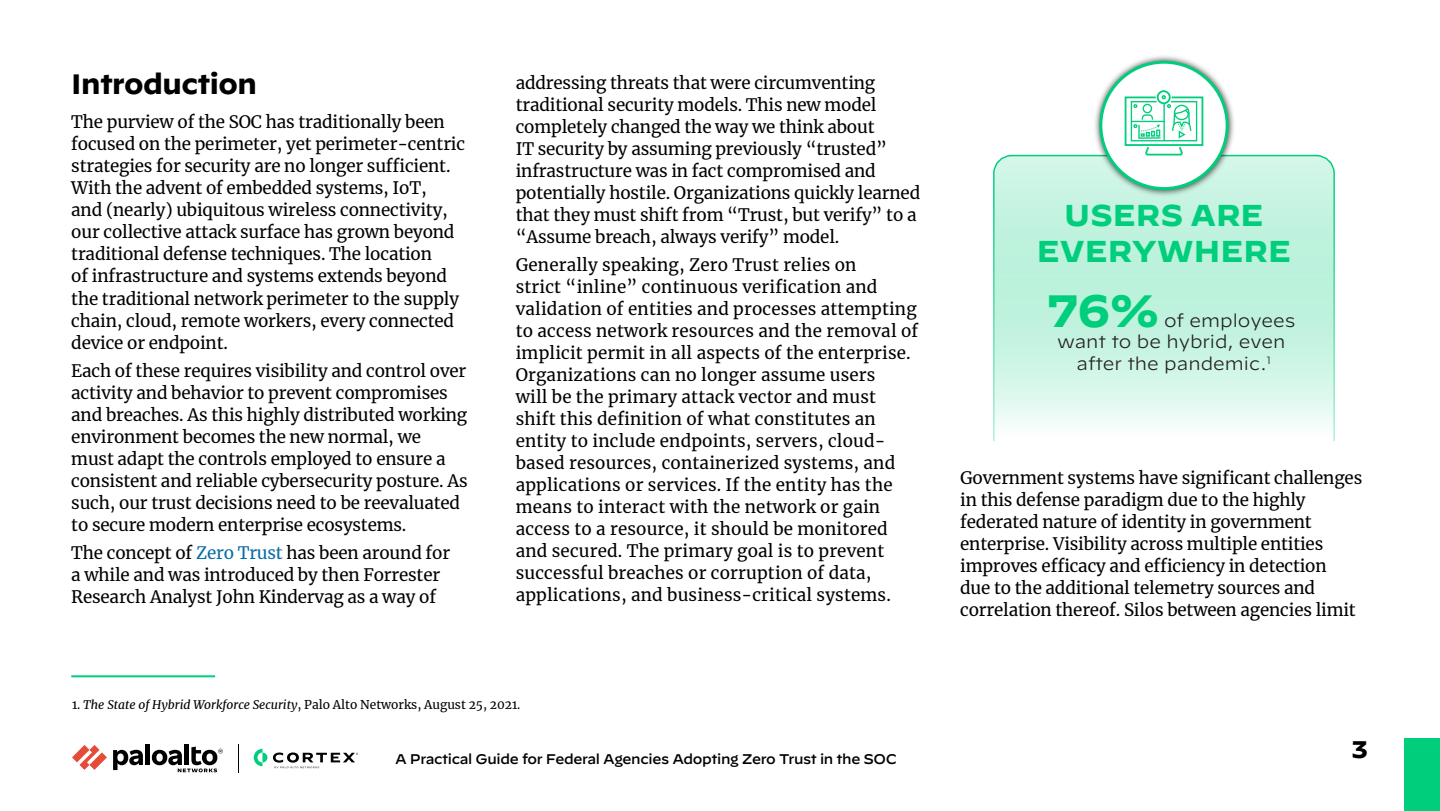
<style>
.page{position:relative;width:1440px;height:811px;background:#fff}
.page>*{position:absolute;margin:0;border:0;box-sizing:border-box;transform-origin:0 0}
.t1{font:700 45.2px "Decimal";color:#00ce7c}
.t2{font:700 30.2px/36.2px "Decimal";color:#00ce7c;text-align:center}
.Heading_1{font:700 28px "Decimal";letter-spacing:-.02em;color:#000}
.t3{font:700 24px "Decimal";color:#000}
.t4{font:300 18px "Decimal";color:#231f20}
.t5{font:17px/22px "Merriweather";letter-spacing:-.01em;color:#000}
.t6{font:17px/22px "Merriweather";letter-spacing:.01em;color:#000}
.t7{font:500 14px "Decimal";letter-spacing:-.025em;color:#000}
.footnote{font:12px "Merriweather";color:#000}
.s1{color:#086ca4}
.s2{font-style:italic}
</style>
<div class="page">
<svg style="left:72px;top:745px;width:35px;height:25px"></svg>
<div style="left:145px;top:744px;width:5px;height:21px;background:#000"></div>
<svg style="left:113px;top:750px;width:30px;height:20px"></svg>
<div style="left:184px;top:744px;width:5px;height:21px;background:#000"></div>
<svg style="left:152px;top:746px;width:71px;height:26px"></svg>
<svg style="left:238px;top:744px;width:1px;height:29px"></svg>
<svg style="left:254px;top:749px;width:13px;height:17px"></svg>
<svg style="left:273px;top:752px;width:85px;height:16px"></svg>
<div style="left:1404px;top:739px;width:36px;height:72px;background:#00ce7c"></div>
<hr style="left:71px;top:675px;width:144px;height:2px;background:#00ce7c">
<svg style="left:993px;top:155px;width:342px;height:285px"></svg>
<img style="left:1090px;top:56px;width:148px;height:143px">
<div style="left:1101px;top:62px;width:126px;height:127px;background:#fff;border-radius:50%"></div>
<div style="left:1099px;top:61px;width:130px;height:129px;border:3px solid #00ce7c;border-radius:50%"></div>
<div style="left:1157px;top:90px;width:14px;height:14px;border:2px solid #00ce7c;border-radius:50%"></div>
<svg style="left:1124px;top:95px;width:80px;height:61px"></svg>
<p class="Heading_1" style="left:71px;top:68px;width:187px">Introduction</p>
<p class="t5" style="left:71px;top:111px;width:395px">The purview of the SOC has traditionally been focused on the perimeter, yet perimeter-centric strategies for security are no longer sufficient.<br>With the advent of embedded systems, IoT,<br>and (nearly) ubiquitous wireless connectivity, our collective attack surface has grown beyond traditional defense techniques. The location<br>of infrastructure and systems extends beyond the traditional network perimeter to the supply chain, cloud, remote workers, every connected device or endpoint.</p>
<p class="t5" style="left:71px;top:359px;width:398px">Each of these requires visibility and control over activity and behavior to prevent compromises and breaches. As this highly distributed working environment becomes the new normal, we must adapt the controls employed to ensure a consistent and reliable cybersecurity posture. As such, our trust decisions need to be reevaluated to secure modern enterprise ecosystems.</p>
<p class="t5" style="left:71px;top:541px;width:380px">The concept of <span class="s1">Zero Trust</span> has been around for a while and was introduced by then Forrester<br>Research Analyst John Kindervag as a way of</p>
<p class="t5" style="left:516px;top:71px;width:406px">addressing threats that were circumventing traditional security models. This new model completely changed the way we think about<br>IT security by assuming previously “trusted” infrastructure was in fact compromised and potentially hostile. Organizations quickly learned that they must shift from “Trust, but verify” to a “Assume breach, always verify” model.</p>
<p class="t6" style="left:516px;top:253px;width:404px">Generally speaking, Zero Trust relies on<br>strict “inline” continuous verification and validation of entities and processes attempting to access network resources and the removal of implicit permit in all aspects of the enterprise.<br>Organizations can no longer assume users<br>will be the primary attack vector and must shift this definition of what constitutes an entity to include endpoints, servers, cloud&shy;based resources, containerized systems, and applications or services. If the entity has the means to interact with the network or gain access to a resource, it should be monitored and secured. The primary goal is to prevent successful breaches or corruption of data, applications, and business-critical systems.</p>
<p class="footnote" style="left:72px;top:696px;width:450px">1. <span class="s2">The State of Hybrid Workforce Security</span>, Palo Alto Networks, August 25, 2021.</p>
<p class="t7" style="left:395px;top:746px;width:503px">A Practical Guide for Federal Agencies Adopting Zero Trust in the SOC</p>
<p class="t2" style="left:1037px;top:197px;width:256px">USERS ARE<br>EVERYWHERE</p>
<p class="t1" style="left:1047px;top:284px;width:114px">76%</p>
<p class="t4" style="left:1164px;top:310px;width:133px">of employees</p>
<p class="t4" style="left:1057px;top:331px;width:230px">want to be hybrid, even</p>
<p class="t4" style="left:1077px;top:353px;width:196px">after the pandemic.<sup>1</sup></p>
<p class="t5" style="left:960px;top:466px;width:404px">Government systems have significant challenges in this defense paradigm due to the highly federated nature of identity in government enterprise. Visibility across multiple entities improves efficacy and efficiency in detection<br>due to the additional telemetry sources and correlation thereof. Silos between agencies limit</p>
<h3 class="t3" style="left:1351px;top:736px;width:18px">3</h3>
</div>
